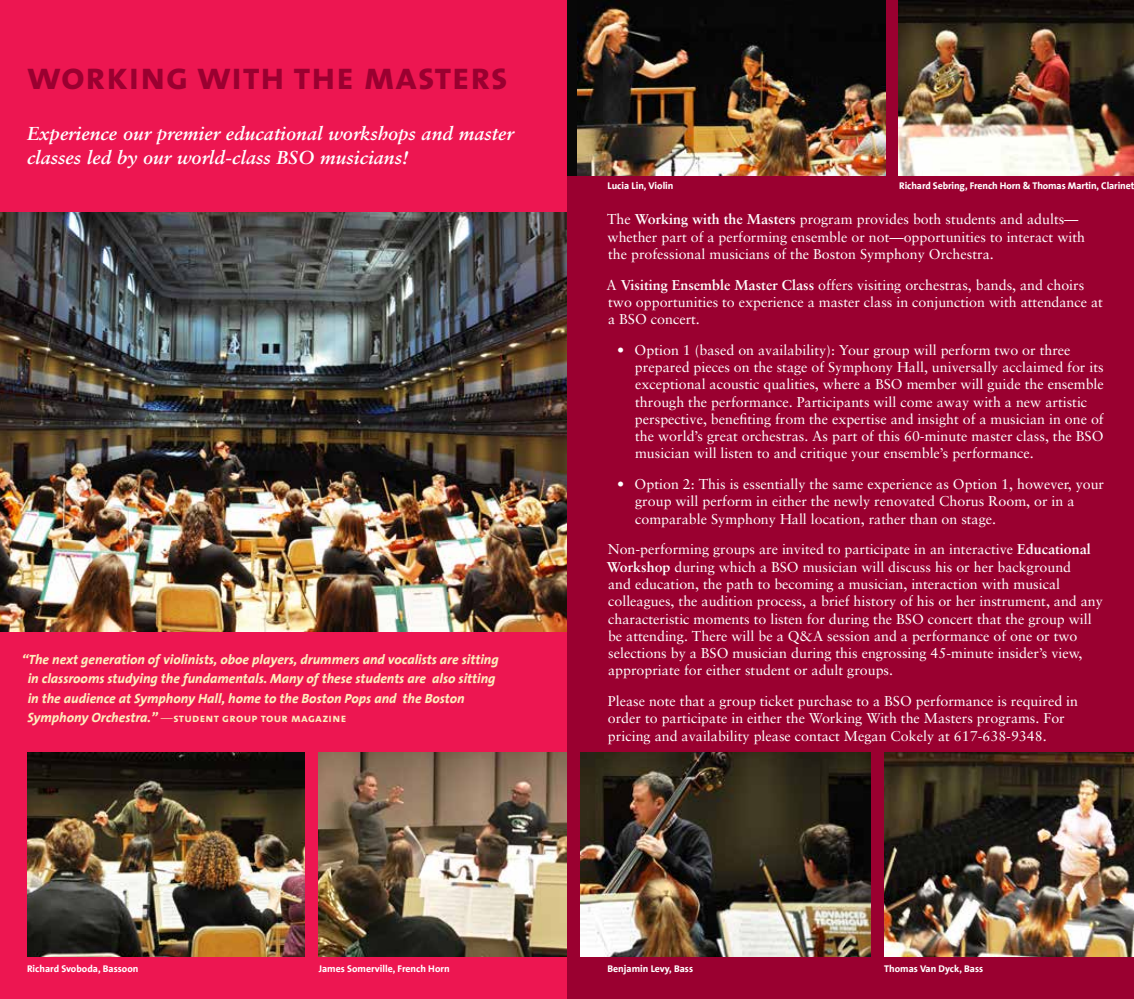
<style>
.page{position:relative;width:1134px;height:999px;background:#fff}
.page>*{position:absolute;margin:0;border:0;box-sizing:border-box;transform-origin:0 0}
.t1{font:38.85px "The Sans Bold Caps";letter-spacing:.01em;color:#9a0030}
.t2{font:italic 700 18.75px/24px "Sabon";color:#fff}
.t3{font:14.25px/17.2px "Sabon";color:#fff}
.t4{font:italic 700 13.5px/19.5px "The Sans Office";color:#fdeebd}
.t5{font:12px "The Sans Bold Caps";letter-spacing:.025em;color:#fdeebd}
.t6{font:700 9.9px "The Sans Office";color:#fff}
.s1{font-family:"The Sans Office";font-weight:700;font-style:italic;font-size:13.5px}
.s2{font-family:"The Sans Light Caps"}
.s3{font-weight:700}
</style>
<div class="page">
<div style="left:0;top:0;width:645px;height:999px;background:#ed1651"></div>
<div style="left:567px;top:0;width:567px;height:999px;background:#9a0030"></div>
<img style="left:319px;top:752px;width:248px;height:205px">
<img style="left:27px;top:752px;width:278px;height:205px">
<img style="left:580px;top:752px;width:291px;height:205px">
<img style="left:884px;top:752px;width:250px;height:205px">
<div style="left:567px;top:0;width:318px;height:176px;background:#080808"></div>
<img style="left:577px;top:6px;width:308px;height:170px">
<img style="left:899px;top:0;width:235px;height:176px">
<img style="left:0;top:213px;width:567px;height:418px">
<h1 class="t1" style="left:27px;top:43px;width:483px">working with the masters</h1>
<h2 class="t2" style="left:27px;top:121px;width:488px">Experience our premier educational workshops and master classes led by our world-class BSO musicians!</h2>
<p class="t4" style="left:28px;top:650px;width:473px;text-indent:-6px">“The next generation of violinists, oboe players, drummers and vocalists are sitting in classrooms studying the fundamentals. Many of these students are also sitting in the audience at Symphony Hall, home to the Boston Pops and the Boston</p>
<p class="t5" style="left:27px;top:708px;width:320px"><span class="s1">Symphony Orchestra.”</span> <span class="s2">—</span>student group tour magazine</p>
<p class="t6" style="left:608px;top:179px;width:68px">Lucia Lin, Violin</p>
<p class="t6" style="left:899px;top:179px;width:237px">Richard Sebring, French Horn &amp; Thomas Martin, Clarinet</p>
<p class="t3" style="left:607px;top:211px;width:479px">The <span class="s3">Working with the Masters</span> program provides both students and adults— whether part of a performing ensemble or not—opportunities to interact with the professional musicians of the Boston Symphony Orchestra.</p>
<p class="t3" style="left:607px;top:276px;width:498px">A <span class="s3">Visiting Ensemble Master Class</span> offers visiting orchestras, bands, and choirs two opportunities to experience a master class in conjunction with attendance at a BSO concert.</p>
<p class="t3" style="left:635px;top:341px;width:470px;text-indent:-18px">• Option 1 (based on availability): Your group will perform two or three prepared pieces on the stage of Symphony Hall, universally acclaimed for its exceptional acoustic qualities, where a BSO member will guide the ensemble through the performance. Participants will come away with a new artistic perspective, benefiting from the expertise and insight of a musician in one of the world’s great orchestras. As part of this 60-minute master class, the BSO musician will listen to and critique your ensemble’s performance.</p>
<p class="t3" style="left:635px;top:476px;width:471px;text-indent:-18px">• Option 2: This is essentially the same experience as Option 1, however, your group will perform in either the newly renovated Chorus Room, or in a comparable Symphony Hall location, rather than on stage.</p>
<p class="t3" style="left:607px;top:541px;width:498px">Non-performing groups are invited to participate in an interactive <span class="s3">Educational Workshop</span> during which a BSO musician will discuss his or her background<br>and education, the path to becoming a musician, interaction with musical colleagues, the audition process, a brief history of his or her instrument, and any characteristic moments to listen for during the BSO concert that the group will be attending. There will be a Q&amp;A session and a performance of one or two selections by a BSO musician during this engrossing 45-minute insider’s view, appropriate for either student or adult groups.</p>
<p class="t3" style="left:608px;top:692px;width:472px">Please note that a group ticket purchase to a BSO performance is required in order to participate in either the Working With the Masters programs. For pricing and availability please contact Megan Cokely at 617-638-9348.</p>
<p class="t6" style="left:27px;top:962px;width:113px">Richard Svoboda, Bassoon</p>
<p class="t6" style="left:319px;top:962px;width:132px">James Somerville, French Horn</p>
<p class="t6" style="left:607px;top:962px;width:87px">Benjamin Levy, Bass</p>
<p class="t6" style="left:884px;top:962px;width:101px">Thomas Van Dyck, Bass</p>
</div>
